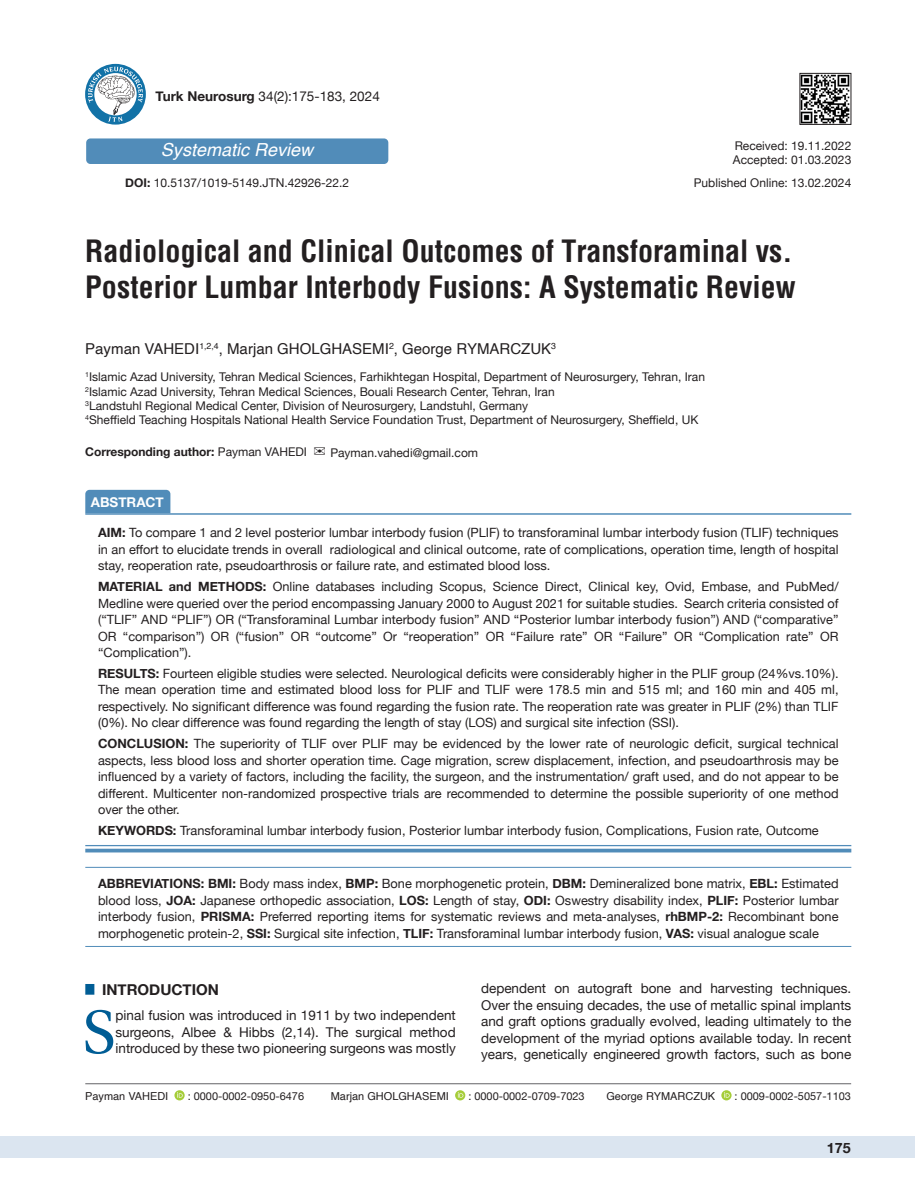
<style>
.page{position:relative;width:915px;height:1191px;background:#fff}
.page>*{position:absolute;margin:0;border:0;box-sizing:border-box;transform-origin:0 0}
.t1{font:61.2px "Utopia";color:#005d95}
.t2{font:700 condensed 30px/36px "Helvetica";color:#231f20}
.t3{font:italic 18px "Helvetica";color:#fff}
.t4{font:15px "Helvetica";color:#231f20}
.t5{font:700 15px "Helvetica Neue";color:#231f20}
.t6{font:700 14.25px "Helvetica Neue";color:#231f20}
.t7{font:13.5px/16.5px "Helvetica Neue";color:#231f20;text-align:justify}
.t8{font:700 13.5px "Helvetica Neue";color:#fff}
.t9{font:12.75px/16.5px "Helvetica Neue";color:#231f20;text-align:justify}
.t10{font:12px "Helvetica Neue";color:#231f20}
.t11{font:700 12px "Helvetica Neue";color:#231f20}
.t12{font:10.95px "Helvetica Neue";color:#231f20}
.t13{font:10.95px "Helvetica";color:#231f20}
.s1{font-weight:700}
.s2{font-weight:400}
</style>
<div class="page">
<div style="left:0;top:1136px;width:914px;height:22px;background:#dbe5f0"></div>
<hr style="left:85px;top:1083px;width:765px;height:1px;background:#636366">
<div style="left:85px;top:490px;width:85px;height:23px;background:#518cb9"></div>
<svg style="left:85px;top:846px;width:766px;height:1px"></svg>
<hr style="left:85px;top:513px;width:766px;height:2px;background:#518cb9">
<hr style="left:85px;top:845px;width:766px;height:1px;background:#518cb9">
<svg style="left:85px;top:848px;width:766px;height:4px;background:#70a0c5"></svg>
<hr style="left:85px;top:867px;width:766px;height:1px;background:#518cb9">
<hr style="left:85px;top:946px;width:766px;height:1px;background:#518cb9">
<img style="left:801px;top:75px;width:47px;height:48px">
<div style="left:799px;top:73px;width:51px;height:52px;border:1px solid #231f20"></div>
<svg style="left:721px;top:1090px;width:10px;height:10px"></svg>
<svg style="left:723px;top:1092px;width:6px;height:5px"></svg>
<svg style="left:174px;top:1090px;width:11px;height:10px"></svg>
<svg style="left:177px;top:1092px;width:6px;height:5px"></svg>
<svg style="left:455px;top:1090px;width:10px;height:10px"></svg>
<svg style="left:457px;top:1092px;width:6px;height:5px"></svg>
<svg style="left:85px;top:64px;width:61px;height:61px"></svg>
<svg style="left:88px;top:67px;width:55px;height:55px"></svg>
<div style="left:86px;top:138px;width:302px;height:26px;background:#518cb9;border-radius:4px"></div>
<p class="t7" style="left:156px;top:89px;width:225px"><span class="s1">Turk Neurosurg</span> 34(2):175-183, 2024</p>
<p class="t3" style="left:161px;top:136px;width:154px">Systematic Review</p>
<p class="t10" style="left:125px;top:174px;width:225px"><span class="s1">DOI:</span> 10.5137/1019-5149.JTN.42926-22.2</p>
<p class="t10" style="left:734px;top:137px;width:118px">Received: 19.11.2022</p>
<p class="t10" style="left:732px;top:151px;width:120px">Accepted: 01.03.2023</p>
<p class="t10" style="left:693px;top:174px;width:159px">Published Online: 13.02.2024</p>
<p class="t2" style="left:85px;top:233px;width:711px">Radiological and Clinical Outcomes of Transforaminal vs.<br>Posterior Lumbar Interbody Fusions: A Systematic Review</p>
<p class="t4" style="left:85px;top:337px;width:472px">Payman VAHEDI<sup>1,2,4</sup>, Marjan GHOLGHASEMI<sup>2</sup>, George RYMARCZUK<sup>3</sup></p>
<p class="t10" style="left:85px;top:368px;width:621px"><sup>1</sup>Islamic Azad University, Tehran Medical Sciences, Farhikhtegan Hospital, Department of Neurosurgery, Tehran, Iran</p>
<p class="t10" style="left:85px;top:383px;width:471px"><sup>2</sup>Islamic Azad University, Tehran Medical Sciences, Bouali Research Center, Tehran, Iran</p>
<p class="t10" style="left:85px;top:397px;width:444px"><sup>3</sup>Landstuhl Regional Medical Center, Division of Neurosurgery, Landstuhl, Germany</p>
<p class="t10" style="left:85px;top:411px;width:614px"><sup>4</sup>Sheffield Teaching Hospitals National Health Service Foundation Trust, Department of Neurosurgery, Sheffield, UK</p>
<p class="t11" style="left:85px;top:442px;width:223px">Corresponding author: <span class="s2">Payman VAHEDI</span></p>
<p class="t10" style="left:330px;top:444px;width:149px">Payman.vahedi@gmail.com</p>
<p class="t8" style="left:91px;top:491px;width:75px">ABSTRACT</p>
<p class="t9" style="left:98px;top:525px;width:741px"><span class="s1">AIM:</span> To compare 1 and 2 level posterior lumbar interbody fusion (PLIF) to transforaminal lumbar interbody fusion (TLIF) techniques in an effort to elucidate trends in overall radiological and clinical outcome, rate of complications, operation time, length of hospital stay, reoperation rate, pseudoarthrosis or failure rate, and estimated blood loss.</p>
<p class="t9" style="left:98px;top:579px;width:741px"><span class="s1">MATERIAL and METHODS:</span> Online databases including Scopus, Science Direct, Clinical key, Ovid, Embase, and PubMed/ Medline were queried over the period encompassing January 2000 to August 2021 for suitable studies. Search criteria consisted of (“TLIF” AND “PLIF”) OR (“Transforaminal Lumbar interbody fusion” AND “Posterior lumbar interbody fusion”) AND (“comparative” OR “comparison”) OR (“fusion” OR “outcome” Or “reoperation” OR “Failure rate” OR “Failure” OR “Complication rate” OR “Complication”).</p>
<p class="t9" style="left:98px;top:666px;width:741px"><span class="s1">RESULTS:</span> Fourteen eligible studies were selected. Neurological deficits were considerably higher in the PLIF group (24%vs.10%).<br>The mean operation time and estimated blood loss for PLIF and TLIF were 178.5 min and 515 ml; and 160 min and 405 ml, respectively. No significant difference was found regarding the fusion rate. The reoperation rate was greater in PLIF (2%) than TLIF (0%). No clear difference was found regarding the length of stay (LOS) and surgical site infection (SSI).</p>
<p class="t9" style="left:98px;top:736px;width:741px"><span class="s1">CONCLUSION:</span> The superiority of TLIF over PLIF may be evidenced by the lower rate of neurologic deficit, surgical technical aspects, less blood loss and shorter operation time. Cage migration, screw displacement, infection, and pseudoarthrosis may be influenced by a variety of factors, including the facility, the surgeon, and the instrumentation/ graft used, and do not appear to be different. Multicenter non-randomized prospective trials are recommended to determine the possible superiority of one method over the other.</p>
<p class="t9" style="left:98px;top:823px;width:722px"><span class="s1">KEYWORDS:</span> Transforaminal lumbar interbody fusion, Posterior lumbar interbody fusion, Complications, Fusion rate, Outcome</p>
<p class="t9" style="left:98px;top:876px;width:741px"><span class="s1">ABBREVIATIONS: BMI:</span> Body mass index, <span class="s1">BMP:</span> Bone morphogenetic protein, <span class="s1">DBM:</span> Demineralized bone matrix, <span class="s1">EBL:</span> Estimated blood loss, <span class="s1">JOA:</span> Japanese orthopedic association, <span class="s1">LOS:</span> Length of stay, <span class="s1">ODI:</span> Oswestry disability index, <span class="s1">PLIF:</span> Posterior lumbar interbody fusion, <span class="s1">PRISMA:</span> Preferred reporting items for systematic reviews and meta-analyses, <span class="s1">rhBMP-2:</span> Recombinant bone morphogenetic protein-2, <span class="s1">SSI:</span> Surgical site infection, <span class="s1">TLIF:</span> Transforaminal lumbar interbody fusion, <span class="s1">VAS:</span> visual analogue scale</p>
<p class="t7" style="left:481px;top:981px;width:371px">dependent on autograft bone and harvesting techniques.<br>Over the ensuing decades, the use of metallic spinal implants and graft options gradually evolved, leading ultimately to the development of the myriad options available today. In recent years, genetically engineered growth factors, such as bone</p>
<p class="t5" style="left:85px;top:978px;width:135px"><sup>█</sup> INTRODUCTION</p>
<p class="t1" style="left:82px;top:997px;width:35px">S</p>
<p class="t7" style="left:115px;top:1007px;width:341px">pinal fusion was introduced in 1911 by two independent surgeons, Albee &amp; Hibbs (2,14). The surgical method introduced by these two pioneering surgeons was mostly</p>
<p class="t13" style="left:85px;top:1087px;width:85px">Payman VAHEDI</p>
<p class="t12" style="left:188px;top:1087px;width:118px">: 0000-0002-0950-6476</p>
<p class="t13" style="left:331px;top:1087px;width:120px">Marjan GHOLGHASEMI</p>
<p class="t12" style="left:468px;top:1087px;width:118px">: 0000-0002-0709-7023</p>
<p class="t13" style="left:606px;top:1087px;width:110px">George RYMARCZUK</p>
<p class="t12" style="left:734px;top:1087px;width:118px">: 0009-0002-5057-1103</p>
<p class="t6" style="left:826px;top:1137px;width:25px">175</p>
</div>
